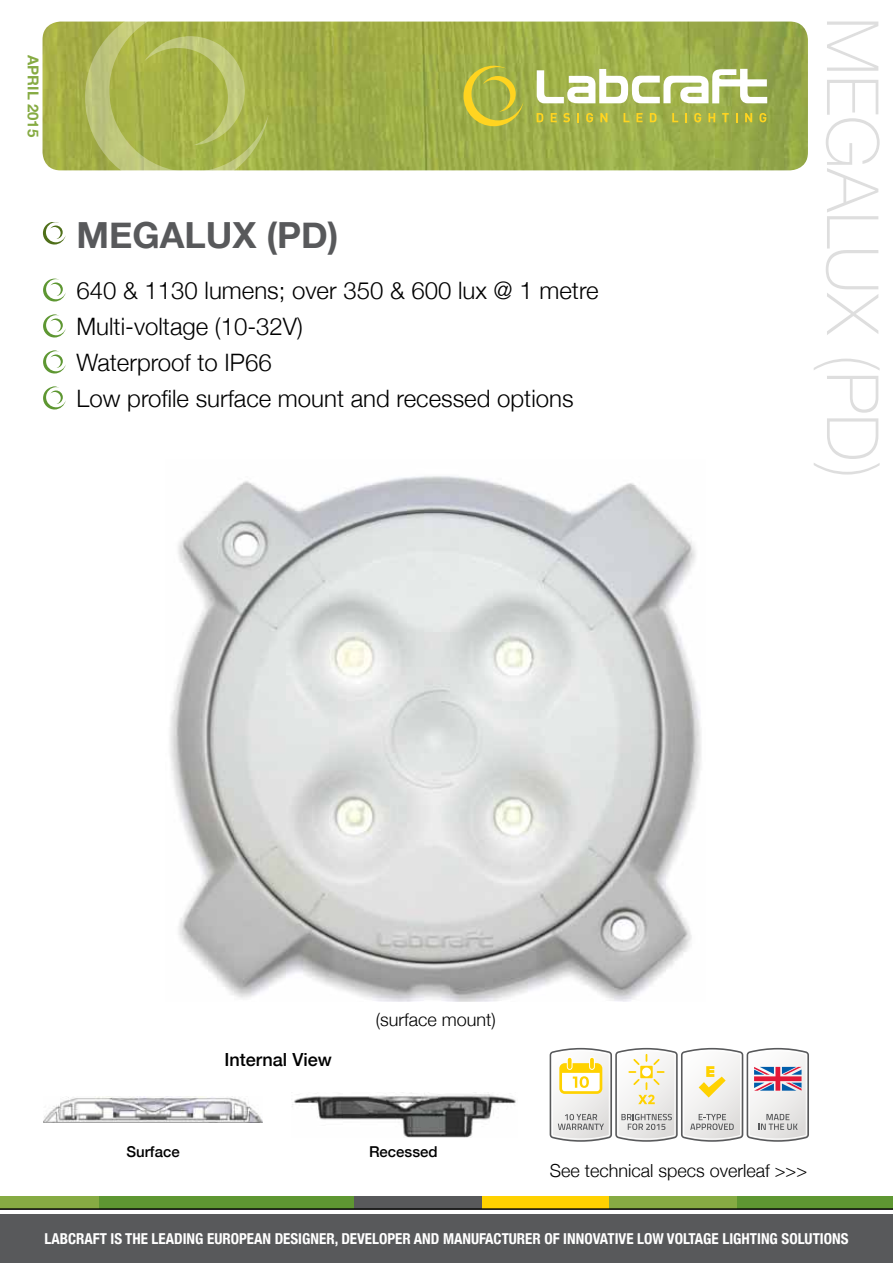
<style>
.page{position:relative;width:893px;height:1263px;background:#fff}
.page>*{position:absolute;margin:0;border:0;box-sizing:border-box;transform-origin:0 0}
.t1{font:100 72px "Helvetica Neue";color:#dedede}
.t2{font:700 36px "Helvetica Neue";color:#58595b}
.t3{font:300 24px/36px "Helvetica Neue";color:#000}
.t4{font:500 18.15px "Helvetica Neue";color:#000}
.t5{font:300 18px "Helvetica Neue";color:#000}
.t6{font:700 condensed 15px "Helvetica Neue";color:#fff}
.t7{font:500 15px "Helvetica Neue";color:#000}
.t8{font:700 15px "Helvetica Neue";color:#86ab43}
</style>
<div class="page">
<img style="left:43px;top:22px;width:765px;height:148px">
<svg style="left:85px;top:21px;width:184px;height:150px;background:#acb756"></svg>
<svg style="left:43px;top:279px;width:23px;height:22px"></svg>
<svg style="left:43px;top:315px;width:23px;height:22px"></svg>
<svg style="left:43px;top:351px;width:23px;height:22px"></svg>
<svg style="left:43px;top:387px;width:23px;height:22px"></svg>
<svg style="left:43px;top:222px;width:23px;height:23px"></svg>
<svg style="left:463px;top:66px;width:60px;height:60px;background:#b7b83e"></svg>
<svg style="left:537px;top:113px;width:6px;height:9px"></svg>
<svg style="left:551px;top:113px;width:6px;height:9px"></svg>
<svg style="left:563px;top:113px;width:7px;height:9px"></svg>
<svg style="left:577px;top:113px;width:2px;height:9px"></svg>
<svg style="left:586px;top:113px;width:7px;height:9px"></svg>
<svg style="left:600px;top:113px;width:7px;height:9px"></svg>
<svg style="left:624px;top:113px;width:6px;height:9px"></svg>
<svg style="left:636px;top:113px;width:7px;height:9px"></svg>
<svg style="left:650px;top:113px;width:7px;height:9px"></svg>
<svg style="left:672px;top:113px;width:6px;height:9px"></svg>
<svg style="left:685px;top:113px;width:2px;height:9px"></svg>
<svg style="left:694px;top:113px;width:7px;height:9px"></svg>
<svg style="left:708px;top:113px;width:7px;height:9px"></svg>
<svg style="left:722px;top:113px;width:7px;height:9px"></svg>
<svg style="left:745px;top:113px;width:7px;height:9px"></svg>
<svg style="left:759px;top:113px;width:7px;height:9px"></svg>
<svg style="left:537px;top:69px;width:230px;height:34px"></svg>
<img style="left:170px;top:476px;width:531px;height:525px">
<img style="left:43px;top:1097px;width:220px;height:26px">
<img style="left:292px;top:1093px;width:224px;height:44px">
<div style="left:0;top:1214px;width:893px;height:49px;background:#58595b"></div>
<div style="left:0;top:1196px;width:99px;height:13px;background:#86ab43"></div>
<div style="left:99px;top:1196px;width:255px;height:13px;background:#5e9732"></div>
<div style="left:354px;top:1196px;width:128px;height:13px;background:#58595b"></div>
<div style="left:482px;top:1196px;width:127px;height:13px;background:#ffd200"></div>
<div style="left:609px;top:1196px;width:128px;height:13px;background:#86ab43"></div>
<div style="left:737px;top:1196px;width:156px;height:13px;background:#5e9732"></div>
<hr style="left:0;top:1208px;width:893px;height:2px;background:#000">
<svg style="left:550px;top:1048px;width:259px;height:94px"></svg>
<svg style="left:640px;top:1066px;width:13px;height:12px"></svg>
<div style="left:642px;top:1067px;width:9px;height:9px;background:#fff;border-radius:50%"></div>
<p class="t8" style="left:45px;top:55px;width:83px;rotate:90deg">APRIL 2015</p>
<h2 class="t2" style="left:77px;top:207px;width:264px">MEGALUX (PD)</h2>
<p class="t3" style="left:77px;top:271px;width:524px">640 &amp; 1130 lumens; over 350 &amp; 600 lux @ 1 metre Multi-voltage (10-32V)<br>Waterproof to IP66<br>Low profile surface mount and recessed options</p>
<h1 class="t1" style="left:907px;top:17px;width:464px;rotate:90deg">MEGALUX (PD)</h1>
<p class="t4" style="left:224px;top:1045px;width:109px">Internal View</p>
<p class="t5" style="left:376px;top:1005px;width:122px">(surface mount)</p>
<p class="t7" style="left:126px;top:1139px;width:55px">Surface</p>
<p class="t7" style="left:369px;top:1139px;width:70px">Recessed</p>
<p class="t5" style="left:550px;top:1156px;width:259px">See technical specs overleaf &gt;&gt;&gt;</p>
<p class="t6" style="left:44px;top:1226px;width:805px">LABCRAFT IS THE LEADING EUROPEAN DESIGNER, DEVELOPER AND MANUFACTURER OF INNOVATIVE LOW VOLTAGE LIGHTING SOLUTIONS</p>
</div>
